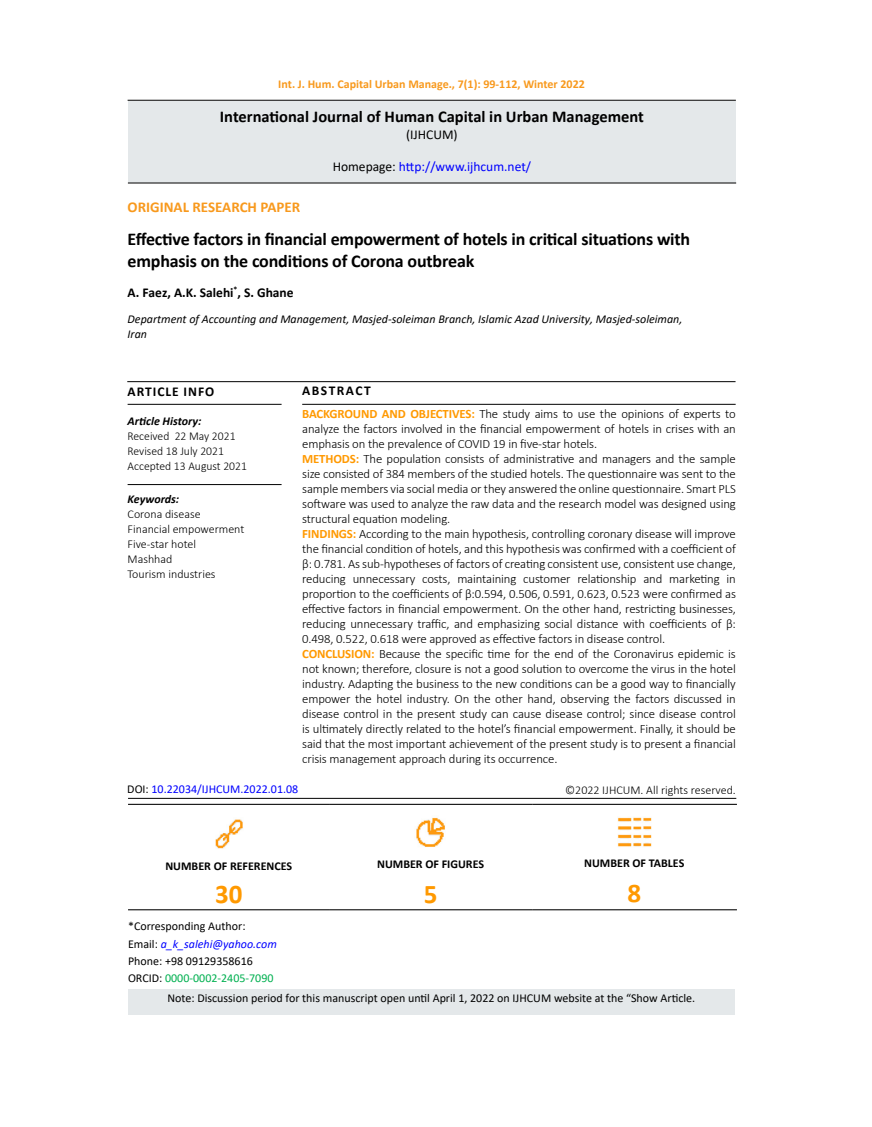
<style>
.page{position:relative;width:872px;height:1127px;background:#fff}
.page>*{position:absolute;margin:0;border:0;box-sizing:border-box;transform-origin:0 0}
.t1{font:700 27px "Calibri";color:#f90}
.t2{font:700 18px/21.6px "Calibri";letter-spacing:-.01em;color:#000}
.t3{font:700 16.5px "Calibri";color:#000}
.t4{font:700 15px "Calibri";color:#f8991d}
.t5{font:13.5px "Calibri";color:#00f}
.t6{font:700 13.5px "Calibri";color:#000}
.t7{font:700 13.5px "Calibri";letter-spacing:.065em;color:#000}
.t8{font:13.5px "Calibri";color:#000}
.t9{font:700 13.5px "Calibri";letter-spacing:.11em;color:#000}
.t10{font:300 12.75px/15px "Calibri";letter-spacing:-.01em;color:#000}
.t11{font:12px/17.2px "Calibri";color:#000}
.t12{font:300 12px/15px "Calibri";color:#000}
.t13{font:italic 12px/14.4px "Calibri";color:#000}
.t14{font:700 12px "Calibri";color:#f8991d}
.t15{font:700 12px "Calibri";color:#000}
.t16{font:12px "Calibri";color:#00f}
.t17{font:italic 700 12px "Calibri";color:#000}
.s1{color:#000}
.s2{font-weight:700;color:#f90}
.s3{font-style:italic;color:#00f}
.s4{color:#00b050}
</style>
<div class="page">
<hr style="left:128px;top:100px;width:608px;height:1px;background:#000">
<div style="left:128px;top:101px;width:608px;height:82px;background:#e4e8ea"></div>
<hr style="left:128px;top:404px;width:153px;height:1px;background:#000">
<hr style="left:302px;top:404px;width:433px;height:1px;background:#000">
<hr style="left:128px;top:484px;width:153px;height:1px;background:#000">
<hr style="left:127px;top:381px;width:608px;height:1px;background:#000">
<hr style="left:128px;top:798px;width:608px;height:1px;background:#000">
<hr style="left:128px;top:183px;width:608px;height:1px;background:#000">
<hr style="left:128px;top:804px;width:201px;height:1px;background:#000">
<hr style="left:329px;top:804px;width:203px;height:1px;background:#000">
<hr style="left:532px;top:804px;width:205px;height:1px;background:#000">
<hr style="left:128px;top:909px;width:201px;height:1px;background:#000">
<hr style="left:329px;top:909px;width:203px;height:1px;background:#000">
<hr style="left:532px;top:909px;width:205px;height:1px;background:#000">
<img style="left:215px;top:819px;width:28px;height:30px">
<img style="left:416px;top:817px;width:29px;height:30px">
<img style="left:617px;top:817px;width:34px;height:30px">
<div style="left:128px;top:989px;width:607px;height:25px;background:#e4e8ea"></div>
<p class="t14" style="left:278px;top:75px;width:308px">Int. J. Hum. Capital Urban Manage., 7(1): 99-112, Winter 2022</p>
<p class="t3" style="left:220px;top:105px;width:425px">International Journal of Human Capital in Urban Management</p>
<p class="t8" style="left:406px;top:125px;width:53px">(IJHCUM)</p>
<p class="t5" style="left:333px;top:157px;width:200px"><span class="s1">Homepage:</span> http://www.ijhcum.net/</p>
<p class="t4" style="left:128px;top:196px;width:174px">ORIGINAL RESEARCH PAPER</p>
<h2 class="t2" style="left:128px;top:228px;width:564px">Effective factors in financial empowerment of hotels in critical situations with emphasis on the conditions of Corona outbreak</h2>
<p class="t6" style="left:128px;top:283px;width:167px">A. Faez, A.K. Salehi<sup>*</sup>, S. Ghane</p>
<p class="t13" style="left:128px;top:311px;width:556px">Department of Accounting and Management, Masjed-soleiman Branch, Islamic Azad University, Masjed-soleiman,<br>Iran</p>
<p class="t9" style="left:302px;top:381px;width:70px">ABSTRACT</p>
<p class="t7" style="left:128px;top:382px;width:88px">ARTICLE INFO</p>
<p class="t17" style="left:128px;top:413px;width:75px">Article History:</p>
<p class="t12" style="left:128px;top:429px;width:121px">Received 22 May 2021<br>Revised 18 July 2021<br>Accepted 13 August 2021</p>
<p class="t17" style="left:128px;top:490px;width:53px">Keywords:</p>
<p class="t12" style="left:128px;top:506px;width:118px">Corona disease<br>Financial empowerment<br>Five-star hotel<br>Mashhad<br>Tourism industries</p>
<p class="t10" style="left:302px;top:406px;width:435px"><span class="s2">BACKGROUND AND OBJECTIVES:</span> The study aims to use the opinions of experts to analyze the factors involved in the financial empowerment of hotels in crises with an emphasis on the prevalence of COVID 19 in five-star hotels.<br><span class="s2">METHODS:</span> The population consists of administrative and managers and the sample size consisted of 384 members of the studied hotels. The questionnaire was sent to the sample members via social media or they answered the online questionnaire. Smart PLS software was used to analyze the raw data and the research model was designed using structural equation modeling.<br><span class="s2">FINDINGS:</span> According to the main hypothesis, controlling coronary disease will improve the financial condition of hotels, and this hypothesis was confirmed with a coefficient of β: 0.781. As sub-hypotheses of factors of creating consistent use, consistent use change, reducing unnecessary costs, maintaining customer relationship and marketing in proportion to the coefficients of β:0.594, 0.506, 0.591, 0.623, 0.523 were confirmed as effective factors in financial empowerment. On the other hand, restricting businesses, reducing unnecessary traffic, and emphasizing social distance with coefficients of β:<br>0.498, 0.522, 0.618 were approved as effective factors in disease control.<br><span class="s2">CONCLUSION:</span> Because the specific time for the end of the Coronavirus epidemic is not known; therefore, closure is not a good solution to overcome the virus in the hotel industry. Adapting the business to the new conditions can be a good way to financially empower the hotel industry. On the other hand, observing the factors discussed in disease control in the present study can cause disease control; since disease control is ultimately directly related to the hotel’s financial empowerment. Finally, it should be said that the most important achievement of the present study is to present a financial crisis management approach during its occurrence.</p>
<p class="t12" style="left:565px;top:782px;width:172px">©2022 IJHCUM. All rights reserved.</p>
<p class="t16" style="left:127px;top:781px;width:172px"><span class="s1">DOI:</span> 10.22034/IJHCUM.2022.01.08</p>
<p class="t15" style="left:165px;top:857px;width:128px">NUMBER OF REFERENCES</p>
<h1 class="t1" style="left:215px;top:875px;width:29px">30</h1>
<p class="t11" style="left:128px;top:917px;width:150px">*Corresponding Author:<br>Email: <span class="s3">a_k_salehi@yahoo.com<br></span>Phone: +98 09129358616<br>ORCID: <span class="s4">0000-0002-2405-7090</span></p>
<p class="t15" style="left:377px;top:855px;width:108px">NUMBER OF FIGURES</p>
<h1 class="t1" style="left:424px;top:875px;width:15px">5</h1>
<p class="t15" style="left:584px;top:854px;width:102px">NUMBER OF TABLES</p>
<h1 class="t1" style="left:627px;top:874px;width:15px">8</h1>
<p class="t11" style="left:167px;top:989px;width:529px">Note: Discussion period for this manuscript open until April 1, 2022 on IJHCUM website at the “Show Article.</p>
</div>
